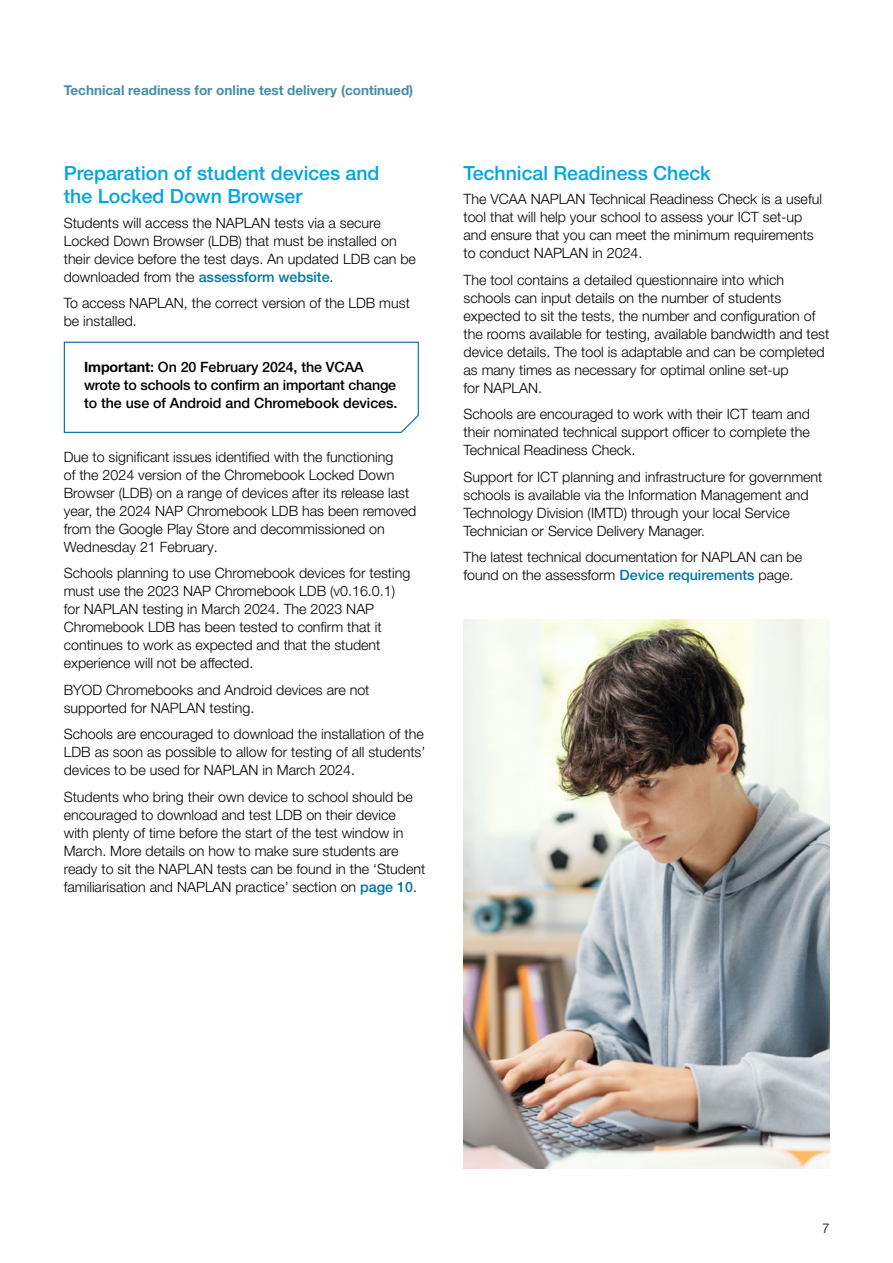
<style>
.page{position:relative;width:893px;height:1263px;background:#fff}
.page>*{position:absolute;margin:0;border:0;box-sizing:border-box;transform-origin:0 0}
.t1{font:500 19.5px/23.4px "Helvetica Neue LT Pro";color:#00a5e3}
.t2{font:300 14.25px/18px "Helvetica Neue LT Pro";color:#000}
.t3{font:500 14.25px/18px "Helvetica Neue LT Pro";letter-spacing:-.005em;color:#000}
.t4{font:700 13.5px "Helvetica Neue LT Pro";color:#488ca7}
.t5{font:300 13.5px "Helvetica Neue LT Pro";color:#000}
.s1{font-weight:500;color:#0076a3}
.s2{font-weight:700}
</style>
<div class="page">
<svg style="left:63px;top:341px;width:356px;height:92px"></svg>
<img style="left:463px;top:619px;width:367px;height:549px">
<p class="t4" style="left:64px;top:82px;width:351px">Technical readiness for online test delivery (continued)</p>
<h1 class="t1" style="left:64px;top:161px;width:317px">Preparation of student devices and the Locked Down Browser</h1>
<p class="t2" style="left:64px;top:213px;width:354px">Students will access the NAPLAN tests via a secure Locked Down Browser (LDB) that must be installed on their device before the test days. An updated LDB can be downloaded from the <span class="s1">assessform website</span>.</p>
<p class="t2" style="left:64px;top:294px;width:348px">To access NAPLAN, the correct version of the LDB must be installed.</p>
<p class="t3" style="left:84px;top:358px;width:315px"><span class="s2">Important</span>: On 20 February 2024, the VCAA wrote to schools to confirm an important change to the use of Android and Chromebook devices.</p>
<p class="t2" style="left:64px;top:447px;width:354px">Due to significant issues identified with the functioning<br>of the 2024 version of the Chromebook Locked Down Browser (LDB) on a range of devices after its release last year, the 2024 NAP Chromebook LDB has been removed from the Google Play Store and decommissioned on Wednesday 21 February.</p>
<p class="t2" style="left:64px;top:564px;width:348px">Schools planning to use Chromebook devices for testing must use the 2023 NAP Chromebook LDB (v0.16.0.1) for NAPLAN testing in March 2024. The 2023 NAP Chromebook LDB has been tested to confirm that it continues to work as expected and that the student experience will not be affected.</p>
<p class="t2" style="left:64px;top:680px;width:307px">BYOD Chromebooks and Android devices are not supported for NAPLAN testing.</p>
<p class="t2" style="left:64px;top:725px;width:363px;text-align:justify">Schools are encouraged to download the installation of the LDB as soon as possible to allow for testing of all students’ devices to be used for NAPLAN in March 2024.</p>
<p class="t2" style="left:64px;top:787px;width:363px">Students who bring their own device to school should be encouraged to download and test LDB on their device<br>with plenty of time before the start of the test window in March. More details on how to make sure students are ready to sit the NAPLAN tests can be found in the ‘Student familiarisation and NAPLAN practice’ section on <span class="s1">page 10</span>.</p>
<h1 class="t1" style="left:463px;top:161px;width:249px">Technical Readiness Check</h1>
<p class="t2" style="left:463px;top:190px;width:360px">The VCAA NAPLAN Technical Readiness Check is a useful tool that will help your school to assess your ICT set-up and ensure that you can meet the minimum requirements to conduct NAPLAN in 2024.</p>
<p class="t2" style="left:463px;top:270px;width:367px">The tool contains a detailed questionnaire into which schools can input details on the number of students expected to sit the tests, the number and configuration of the rooms available for testing, available bandwidth and test device details. The tool is adaptable and can be completed as many times as necessary for optimal online set-up<br>for NAPLAN.</p>
<p class="t2" style="left:463px;top:405px;width:348px;text-align:justify">Schools are encouraged to work with their ICT team and their nominated technical support officer to complete the Technical Readiness Check.</p>
<p class="t2" style="left:463px;top:467px;width:360px">Support for ICT planning and infrastructure for government schools is available via the Information Management and Technology Division (IMTD) through your local Service Technician or Service Delivery Manager.</p>
<p class="t2" style="left:463px;top:548px;width:340px">The latest technical documentation for NAPLAN can be found on the assessform <span class="s1">Device requirements</span> page.</p>
<p class="t5" style="left:822px;top:1220px;width:9px">7</p>
</div>
